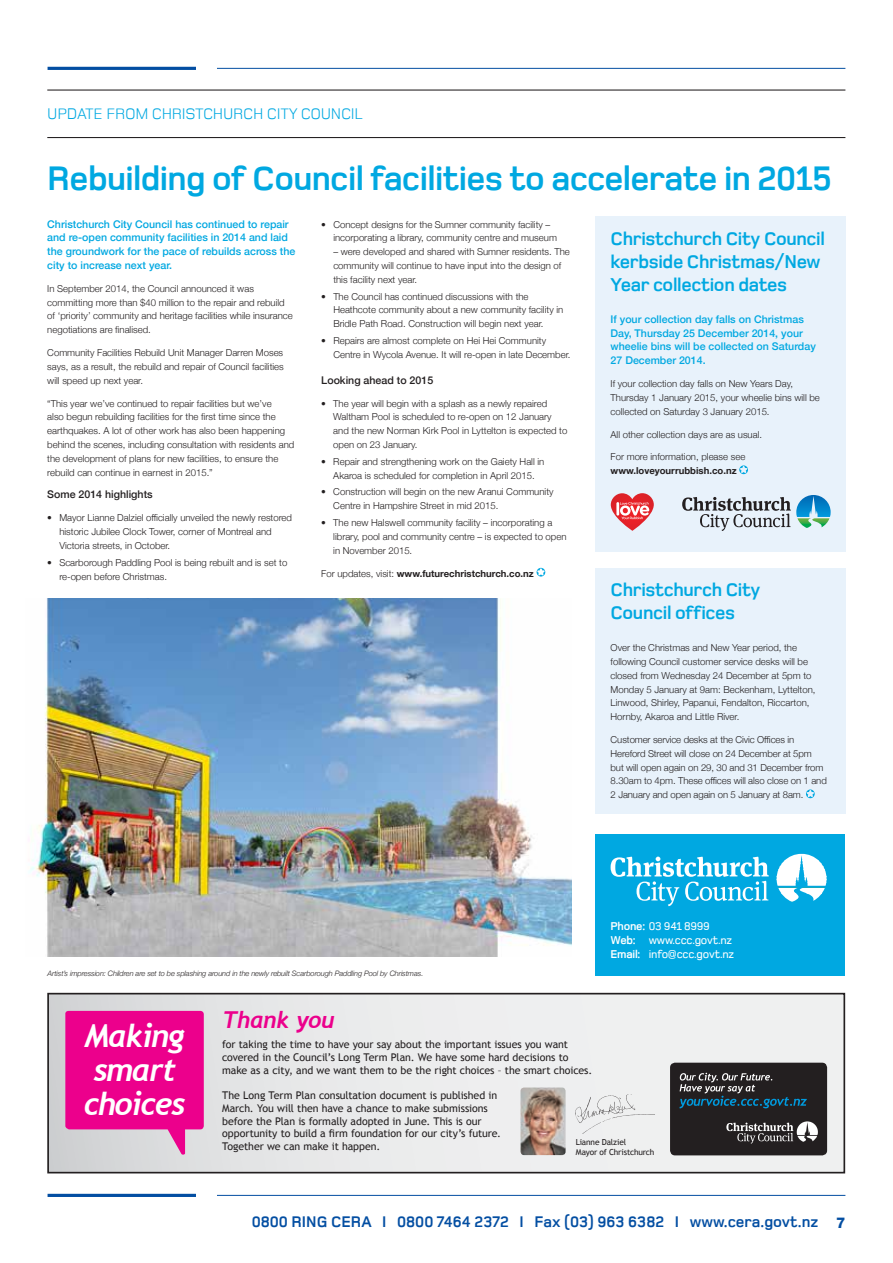
<style>
.page{position:relative;width:893px;height:1263px;background:#fff}
.page>*{position:absolute;margin:0;border:0;box-sizing:border-box;transform-origin:0 0}
.t1{font:700 35.1px "Foundry Monoline";letter-spacing:-.02em;color:#00a8e1}
.t2{font:italic 700 31.8px/33.9px "Trebuchet";letter-spacing:-.04em;color:#fff;text-align:center}
.t3{font:italic 700 23.25px "Trebuchet";letter-spacing:-.015em;color:#ec008c}
.t4{font:700 19.05px/23px "Foundry Monoline";letter-spacing:-.02em;color:#00a8e1}
.t5{font:700 15.9px "Foundry Monoline";color:#034ea2}
.t6{font:15.9px "Foundry Monoline";letter-spacing:-.02em;color:#00a8e1}
.t7{font:500 11.7px/14px "Foundry Monoline";letter-spacing:-.02em;color:#fff}
.t8{font:10.65px/12.8px "Trebuchet MS";letter-spacing:-.005em;color:#231f20}
.t9{font:500 10.65px/13.8px "Helvetica Neue";color:#00a8e1}
.t10{font:500 10.65px "Helvetica Neue";color:#231f20}
.t11{font:300 9.6px/13.8px "Helvetica Neue";color:#231f20}
.t12{font:700 9.6px "Helvetica Neue";color:#231f20}
.t13{font:8.25px/10.1px "Trebuchet MS";letter-spacing:-.02em;color:#231f20}
.t14{font:italic 300 7.5px "Helvetica Neue";letter-spacing:-.01em;color:#231f20}
.s1{font-weight:300}
.s2{font-weight:700}
.s3{font-family:"Helvetica Neue LT Std";font-weight:800;font-size:14.85px}
</style>
<div class="page">
<hr style="left:48px;top:1194px;width:148px;height:3px;background:#034ea2">
<hr style="left:217px;top:1195px;width:628px;height:1px;background:#034ea2">
<hr style="left:48px;top:67px;width:148px;height:3px;background:#034ea2">
<hr style="left:217px;top:68px;width:628px;height:1px;background:#034ea2">
<img style="left:29px;top:598px;width:542px;height:359px">
<hr style="left:47px;top:90px;width:798px;height:1px;background:#231f20">
<hr style="left:47px;top:137px;width:798px;height:1px;background:#231f20">
<svg style="left:537px;top:568px;width:8px;height:9px"></svg>
<div style="left:595px;top:217px;width:251px;height:335px;background:#e8f2fb"></div>
<svg style="left:739px;top:465px;width:9px;height:9px"></svg>
<svg style="left:611px;top:493px;width:43px;height:38px"></svg>
<svg style="left:682px;top:495px;width:149px;height:36px"></svg>
<svg style="left:50px;top:996px;width:792px;height:174px"></svg>
<div style="left:47px;top:993px;width:798px;height:180px;border:2px solid #231f20"></div>
<div style="left:670px;top:1063px;width:157px;height:92px;background:#231f20;border-radius:5px"></div>
<svg style="left:680px;top:1073px;width:127px;height:35px"></svg>
<img style="left:520px;top:1087px;width:46px;height:68px">
<svg style="left:726px;top:1121px;width:92px;height:22px"></svg>
<svg style="left:575px;top:1094px;width:80px;height:40px"></svg>
<svg style="left:65px;top:1011px;width:139px;height:143px;background:#e82398"></svg>
<div style="left:595px;top:568px;width:251px;height:245px;background:#e8f2fb"></div>
<svg style="left:806px;top:789px;width:9px;height:9px"></svg>
<div style="left:595px;top:834px;width:250px;height:141px;background:#00a8e1"></div>
<svg style="left:777px;top:882px;width:49px;height:4px"></svg>
<hr style="left:777px;top:879px;width:49px;height:3px;background:#fff">
<hr style="left:777px;top:876px;width:49px;height:3px;background:#fff">
<hr style="left:777px;top:873px;width:49px;height:3px;background:#fff">
<hr style="left:777px;top:870px;width:49px;height:3px;background:#fff">
<svg style="left:778px;top:866px;width:47px;height:4px"></svg>
<hr style="left:777px;top:863px;width:49px;height:3px;background:#fff">
<hr style="left:777px;top:860px;width:49px;height:3px;background:#fff">
<hr style="left:777px;top:857px;width:49px;height:3px;background:#fff">
<hr style="left:777px;top:854px;width:49px;height:3px;background:#fff">
<hr style="left:777px;top:854px;width:49px;height:1px;background:#0066b3">
<hr style="left:778px;top:888px;width:47px;height:2px;background:#fff">
<hr style="left:778px;top:890px;width:47px;height:3px;background:#fff">
<hr style="left:778px;top:893px;width:47px;height:3px;background:#fff">
<hr style="left:778px;top:896px;width:47px;height:3px;background:#fff">
<hr style="left:778px;top:899px;width:47px;height:3px;background:#fff">
<hr style="left:778px;top:902px;width:47px;height:1px;background:#00a650">
<svg style="left:611px;top:857px;width:158px;height:49px"></svg>
<h3 class="t6" style="left:47px;top:106px;width:317px">UPDATE FROM CHRISTCHURCH CITY COUNCIL</h3>
<h1 class="t1" style="left:47px;top:159px;width:786px">Rebuilding of Council facilities to accelerate in 2015</h1>
<p class="t9" style="left:47px;top:216px;width:250px">Christchurch City Council has continued to repair and re-open community facilities in 2014 and laid the groundwork for the pace of rebuilds across the city to increase next year.</p>
<p class="t11" style="left:47px;top:281px;width:247px">In September 2014, the Council announced it was committing more than $40 million to the repair and rebuild of ‘priority’ community and heritage facilities while insurance negotiations are finalised.</p>
<p class="t11" style="left:47px;top:345px;width:238px;text-align:justify">Community Facilities Rebuild Unit Manager Darren Moses says, as a result, the rebuild and repair of Council facilities will speed up next year.</p>
<p class="t11" style="left:47px;top:396px;width:249px">“This year we’ve continued to repair facilities but we’ve<br>also begun rebuilding facilities for the first time since the earthquakes. A lot of other work has also been happening behind the scenes, including consultation with residents and the development of plans for new facilities, to ensure the rebuild can continue in earnest in 2015.”</p>
<p class="t10" style="left:47px;top:486px;width:107px">Some 2014 highlights</p>
<p class="t11" style="left:59px;top:510px;width:234px;text-indent:-12px">• Mayor Lianne Dalziel officially unveiled the newly restored historic Jubilee Clock Tower, corner of Montreal and<br>Victoria streets, in October.</p>
<p class="t11" style="left:59px;top:555px;width:230px;text-indent:-12px">• Scarborough Paddling Pool is being rebuilt and is set to re-open before Christmas.</p>
<p class="t11" style="left:333px;top:217px;width:225px;text-indent:-12px">• Concept designs for the Sumner community facility – incorporating a library, community centre and museum</p>
<p class="t11" style="left:333px;top:244px;width:238px">– were developed and shared with Sumner residents. The community will continue to have input into the design of this facility next year.</p>
<p class="t11" style="left:333px;top:289px;width:231px;text-indent:-12px">• The Council has continued discussions with the<br>Heathcote community about a new community facility in<br>Bridle Path Road. Construction will begin next year.</p>
<p class="t11" style="left:333px;top:333px;width:239px;text-indent:-12px">• Repairs are almost complete on Hei Hei Community<br>Centre in Wycola Avenue. It will re-open in late December.</p>
<p class="t10" style="left:321px;top:371px;width:113px">Looking ahead to 2015</p>
<p class="t11" style="left:333px;top:396px;width:236px;text-indent:-12px">• The year will begin with a splash as a newly repaired Waltham Pool is scheduled to re-open on 12 January and the new Norman Kirk Pool in Lyttelton is expected to open on 23 January.</p>
<p class="t11" style="left:321px;top:454px;width:225px;text-align:center">• Repair and strengthening work on the Gaiety Hall in<br>Akaroa is scheduled for completion in April 2015.</p>
<p class="t11" style="left:333px;top:485px;width:222px;text-indent:-12px">• Construction will begin on the new Aranui Community<br>Centre in Hampshire Street in mid 2015.</p>
<p class="t11" style="left:333px;top:515px;width:235px;text-indent:-12px">• The new Halswell community facility – incorporating a library, pool and community centre – is expected to open in November 2015.</p>
<p class="t12" style="left:321px;top:566px;width:214px"><span class="s1">For updates, visit:</span> www.futurechristchurch.co.nz</p>
<h3 class="t4" style="left:611px;top:227px;width:216px">Christchurch City Council kerbside Christmas/New<br>Year collection dates</h3>
<p class="t9" style="left:611px;top:312px;width:207px">If your collection day falls on Christmas Day, Thursday 25 December 2014, your wheelie bins will be collected on Saturday 27 December 2014.</p>
<p class="t11" style="left:611px;top:376px;width:211px">If your collection day falls on New Years Day,<br>Thursday 1 January 2015, your wheelie bins will be collected on Saturday 3 January 2015.</p>
<p class="t11" style="left:611px;top:427px;width:153px">All other collection days are as usual.</p>
<p class="t11" style="left:611px;top:449px;width:136px">For more information, please see</p>
<p class="t12" style="left:611px;top:463px;width:128px">www.loveyourrubbish.co.nz</p>
<h3 class="t4" style="left:611px;top:579px;width:151px">Christchurch City<br>Council offices</h3>
<p class="t11" style="left:611px;top:640px;width:206px">Over the Christmas and New Year period, the following Council customer service desks will be closed from Wednesday 24 December at 5pm to Monday 5 January at 9am: Beckenham, Lyttelton, Linwood, Shirley, Papanui, Fendalton, Riccarton, Hornby, Akaroa and Little River.</p>
<p class="t11" style="left:611px;top:732px;width:218px">Customer service desks at the Civic Offices in Hereford Street will close on 24 December at 5pm but will open again on 29, 30 and 31 December from 8.30am to 4pm. These offices will also close on 1 and 2 January and open again on 5 January at 8am.</p>
<p class="t14" style="left:48px;top:967px;width:377px">Artist’s impression: Children are set to be splashing around in the newly rebuilt Scarborough Paddling Pool by Christmas.</p>
<p class="t7" style="left:611px;top:919px;width:125px"><span class="s2">Phone:</span> 03 941 8999<br><span class="s2">Web:</span> www.ccc.govt.nz<br><span class="s2">Email:</span> info@ccc.govt.nz</p>
<h2 class="t2" style="left:84px;top:1019px;width:104px">Making smart choices</h2>
<h3 class="t3" style="left:222px;top:1006px;width:114px">Thank you</h3>
<p class="t8" style="left:222px;top:1038px;width:372px">for taking the time to have your say about the important issues you want covered in the Council’s Long Term Plan. We have some hard decisions to make as a city, and we want them to be the right choices – the smart choices.</p>
<p class="t8" style="left:222px;top:1089px;width:281px">The Long Term Plan consultation document is published in March. You will then have a chance to make submissions before the Plan is formally adopted in June. This is our opportunity to build a firm foundation for our city’s future.<br>Together we can make it happen.</p>
<p class="t13" style="left:576px;top:1137px;width:80px">Lianne Dalziel<br>Mayor of Christchurch</p>
<h3 class="t5" style="left:252px;top:1213px;width:595px">0800 RING CERA I 0800 7464 2372 I Fax (03) 963 6382 I www.cera.govt.nz <span class="s3">7</span></h3>
</div>
